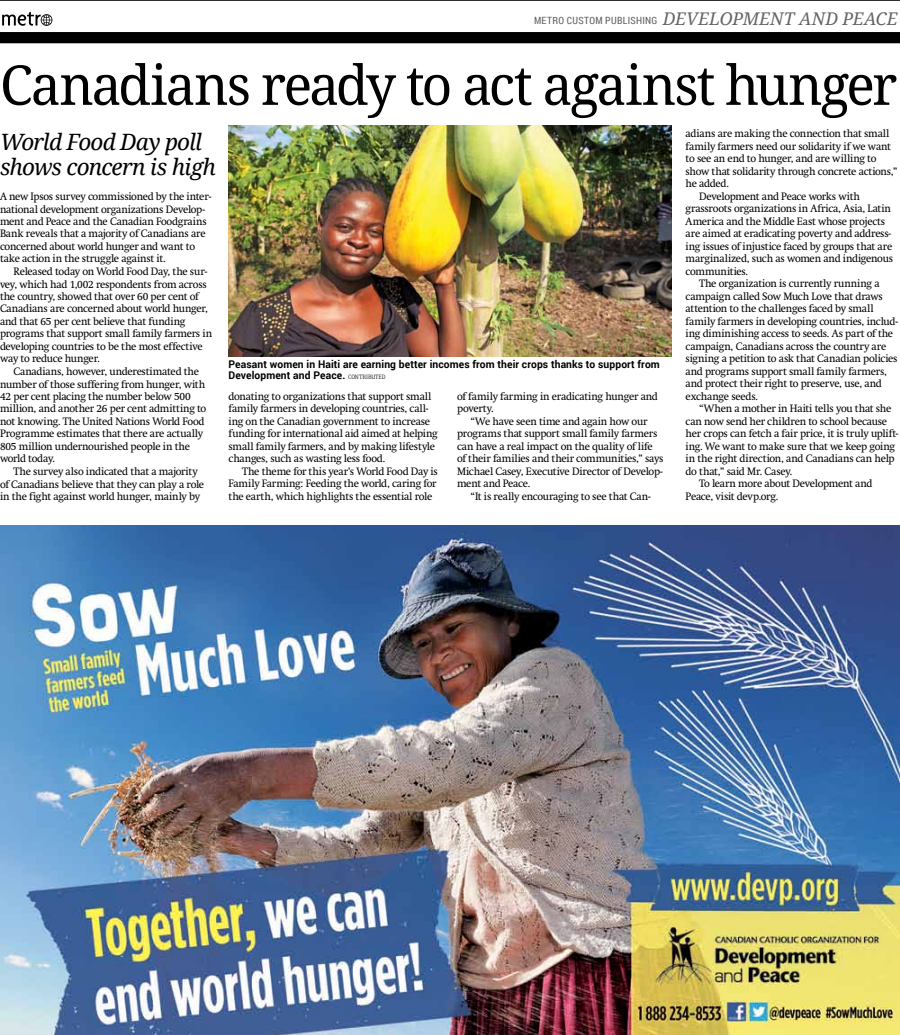
<style>
.page{position:relative;width:900px;height:1035px;background:#fff}
.page>*{position:absolute;margin:0;border:0;box-sizing:border-box;transform-origin:0 0}
.t1{font:55px "Droid Serif";letter-spacing:-.04em;color:#000}
.t2{font:italic 22.5px/25px "Droid Serif";letter-spacing:-.035em;color:#000}
.t3{font:10.62px/12.5px "Metro Swift";letter-spacing:-.02em;color:#000}
.t4{font:700 10.62px/11.2px "Roboto";letter-spacing:.01em;color:#000}
.t5{font:10px "Roboto Condensed";letter-spacing:.03em;color:#636466}
.s1{font-family:"Droid Serif";font-style:italic;font-size:17.5px}
.s2{font-family:"Unit Slab Pro";font-weight:300;font-size:6.25px}
</style>
<div class="page">
<hr style="left:0;top:0;width:900px;height:1px;background:#000">
<svg style="left:0;top:32px;width:900px;height:11px;background:#000"></svg>
<svg style="left:2px;top:12px;width:50px;height:14px"></svg>
<img style="left:0;top:525px;width:900px;height:510px">
<img style="left:229px;top:125px;width:442px;height:232px">
<p class="t5" style="left:534px;top:13px;width:365px">METRO CUSTOM PUBLISHING <span class="s1">Development and Peace</span></p>
<h1 class="t1" style="left:0;top:54px;width:899px">Canadians ready to act against hunger</h1>
<h2 class="t2" style="left:0;top:130px;width:217px">World Food Day poll shows concern is high</h2>
<p class="t3" style="left:686px;top:128px;width:205px">adians are making the connection that small</p>
<p class="t3" style="left:686px;top:140px;width:207px">family farmers need our solidarity if we want</p>
<p class="t3" style="left:686px;top:153px;width:192px">to see an end to hunger, and are willing to</p>
<p class="t3" style="left:686px;top:165px;width:213px">show that solidarity through concrete actions,”</p>
<p class="t3" style="left:686px;top:178px;width:45px">he added.</p>
<p class="t3" style="left:699px;top:190px;width:162px">Development and Peace works with</p>
<p class="t3" style="left:686px;top:203px;width:207px">grassroots organizations in Africa, Asia, Latin</p>
<p class="t3" style="left:686px;top:215px;width:201px">America and the Middle East whose projects</p>
<p class="t3" style="left:686px;top:228px;width:207px">are aimed at eradicating poverty and address-</p>
<p class="t3" style="left:686px;top:240px;width:208px">ing issues of injustice faced by groups that are</p>
<p class="t3" style="left:686px;top:253px;width:209px">marginalized, such as women and indigenous</p>
<p class="t3" style="left:686px;top:265px;width:64px">communities.</p>
<p class="t3" style="left:699px;top:278px;width:182px">The organization is currently running a</p>
<p class="t3" style="left:686px;top:290px;width:199px">campaign called Sow Much Love that draws</p>
<p class="t3" style="left:686px;top:303px;width:189px">attention to the challenges faced by small</p>
<p class="t3" style="left:686px;top:315px;width:214px">family farmers in developing countries, includ-</p>
<p class="t3" style="left:686px;top:328px;width:209px">ing diminishing access to seeds. As part of the</p>
<p class="t3" style="left:686px;top:340px;width:202px">campaign, Canadians across the country are</p>
<p class="t3" style="left:686px;top:353px;width:213px">signing a petition to ask that Canadian policies</p>
<p class="t3" style="left:686px;top:365px;width:203px">and programs support small family farmers,</p>
<p class="t3" style="left:686px;top:378px;width:198px">and protect their right to preserve, use, and</p>
<p class="t3" style="left:686px;top:390px;width:74px">exchange seeds.</p>
<p class="t3" style="left:699px;top:403px;width:194px">“When a mother in Haiti tells you that she</p>
<p class="t3" style="left:686px;top:415px;width:203px">can now send her children to school because</p>
<p class="t3" style="left:686px;top:428px;width:214px">her crops can fetch a fair price, it is truly uplift-</p>
<p class="t3" style="left:686px;top:440px;width:211px">ing. We want to make sure that we keep going</p>
<p class="t3" style="left:686px;top:452px;width:211px">in the right direction, and Canadians can help</p>
<p class="t3" style="left:686px;top:465px;width:108px">do that,” said Mr. Casey.</p>
<p class="t3" style="left:699px;top:477px;width:175px">To learn more about Development and</p>
<p class="t3" style="left:686px;top:490px;width:94px">Peace, visit devp.org.</p>
<p class="t3" style="left:0;top:190px;width:213px">A new Ipsos survey commissioned by the inter&shy;national development organizations Develop&shy;ment and Peace and the Canadian Foodgrains Bank reveals that a majority of Canadians are concerned about world hunger and want to take action in the struggle against it.</p>
<p class="t3" style="left:0;top:265px;width:214px;text-indent:14px">Released today on World Food Day, the sur&shy;vey, which had 1,002 respondents from across the country, showed that over 60 per cent of Canadians are concerned about world hunger, and that 65 per cent believe that funding programs that support small family farmers in developing countries to be the most effective way to reduce hunger.</p>
<p class="t3" style="left:0;top:365px;width:208px;text-indent:14px">Canadians, however, underestimated the number of those suffering from hunger, with 42 per cent placing the number below 500 million, and another 26 per cent admitting to not knowing. The United Nations World Food Programme estimates that there are actually 805 million undernourished people in the world today.</p>
<p class="t3" style="left:0;top:465px;width:206px;text-indent:14px">The survey also indicated that a majority of Canadians believe that they can play a role in the fight against world hunger, mainly by</p>
<p class="t4" style="left:229px;top:358px;width:433px">Peasant women in Haiti are earning better incomes from their crops thanks to support from<br>Development and Peace. <span class="s2">CONTRIBUTED</span></p>
<p class="t3" style="left:457px;top:390px;width:202px">of family farming in eradicating hunger and poverty.</p>
<p class="t3" style="left:457px;top:415px;width:208px;text-indent:14px">“We have seen time and again how our programs that support small family farmers can have a real impact on the quality of life of their families and their communities,” says Michael Casey, Executive Director of Develop&shy;ment and Peace.</p>
<p class="t3" style="left:471px;top:490px;width:182px">“It is really encouraging to see that Can-</p>
<p class="t3" style="left:229px;top:390px;width:211px">donating to organizations that support small family farmers in developing countries, call&shy;ing on the Canadian government to increase funding for international aid aimed at helping small family farmers, and by making lifestyle changes, such as wasting less food.</p>
<p class="t3" style="left:229px;top:465px;width:211px;text-indent:14px">The theme for this year’s World Food Day is<br>Family Farming: Feeding the world, caring for the earth, which highlights the essential role</p>
</div>
